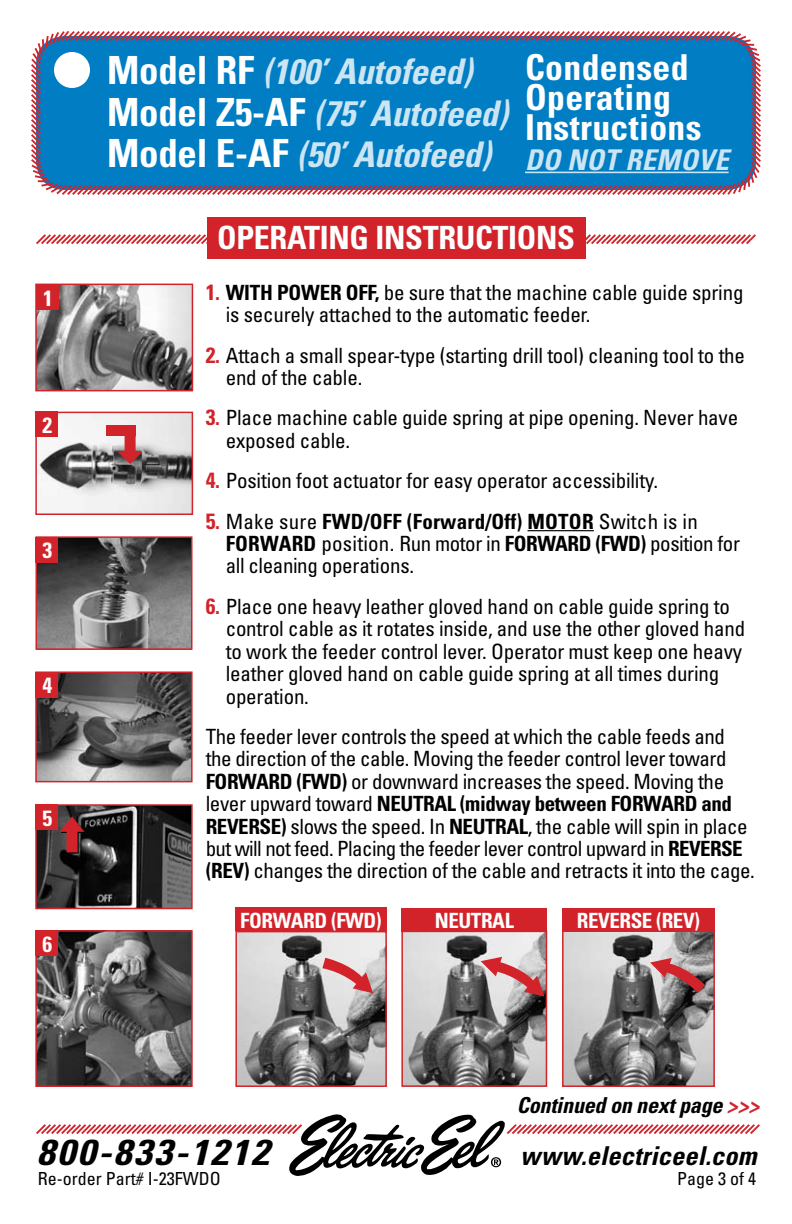
<style>
.page{position:relative;width:792px;height:1224px;background:#fff}
.page>*{position:absolute;margin:0;border:0;box-sizing:border-box;transform-origin:0 0}
.t1{font:italic 700 condensed 36px "Univers";letter-spacing:.06em;color:#000;scale:1.12 1}
.t2{font:700 condensed 35.8px/30px "Univers";letter-spacing:.01em;color:#fff}
.t3{font:italic 700 condensed 35.4px/41.6px "Univers";letter-spacing:-.005em;color:#cce5f3}
.t4{font:700 condensed 32px "Univers";letter-spacing:-.01em;color:#fff}
.t5{font:italic 700 condensed 28.6px "Univers";letter-spacing:.01em;color:#cce5f3}
.t6{font:italic 700 condensed 26px "Univers";letter-spacing:.01em;color:#000}
.t7{font:italic 700 condensed 22px "Univers";letter-spacing:-.01em;color:#000}
.t8{font:700 condensed 22px "Univers";color:#fff}
.t9{font:condensed 21px/22.4px "Univers";letter-spacing:-.01em;color:#000}
.t10{font:700 condensed 21px "Univers";letter-spacing:-.02em;color:#fff}
.t11{font:condensed 18px "Univers";color:#000}
.s1{font-style:normal;font-size:38.8px;color:#fff}
.s2{font-weight:700;font-size:22px;color:#d2232a}
.s3{font-weight:700}
.s4{color:#d2232a}
</style>
<div class="page">
<svg style="left:36px;top:234px;width:720px;height:11px"></svg>
<svg style="left:31px;top:31px;width:730px;height:164px;background:#197dbb"></svg>
<hr style="left:525px;top:172px;width:204px;height:1px;background:#cce5f3">
<svg style="left:36px;top:1115px;width:724px;height:61px"></svg>
<hr style="left:528px;top:530px;width:66px;height:1px;background:#000">
<div style="left:207px;top:217px;width:379px;height:42px;background:#d2232a"></div>
<img style="left:404px;top:934px;width:140px;height:150px">
<div style="left:401px;top:931px;width:146px;height:156px;border:2px solid #d2232a"></div>
<img style="left:565px;top:933px;width:147px;height:151px">
<div style="left:562px;top:930px;width:153px;height:157px;border:2px solid #d2232a"></div>
<img style="left:238px;top:934px;width:146px;height:150px">
<div style="left:235px;top:931px;width:152px;height:156px;border:2px solid #d2232a"></div>
<img style="left:38px;top:287px;width:152px;height:101px">
<div style="left:35px;top:284px;width:158px;height:107px;border:2px solid #d2232a"></div>
<div style="left:36px;top:284px;width:22px;height:26px;background:#d2232a"></div>
<img style="left:39px;top:539px;width:150px;height:108px">
<div style="left:36px;top:536px;width:156px;height:114px;border:2px solid #d2232a"></div>
<div style="left:35px;top:537px;width:23px;height:25px;background:#d2232a"></div>
<img style="left:38px;top:674px;width:152px;height:105px">
<div style="left:35px;top:671px;width:158px;height:111px;border:2px solid #d2232a"></div>
<div style="left:35px;top:672px;width:23px;height:26px;background:#d2232a"></div>
<img style="left:38px;top:933px;width:152px;height:151px">
<div style="left:35px;top:930px;width:158px;height:157px;border:2px solid #d2232a"></div>
<div style="left:35px;top:930px;width:23px;height:26px;background:#d2232a"></div>
<div style="left:236px;top:908px;width:151px;height:23px;background:#d2232a"></div>
<div style="left:401px;top:908px;width:146px;height:23px;background:#d2232a"></div>
<div style="left:562px;top:908px;width:153px;height:24px;background:#d2232a"></div>
<svg style="left:322px;top:958px;width:51px;height:35px;background:#da9fa2"></svg>
<svg style="left:650px;top:958px;width:55px;height:35px;background:#ad7678"></svg>
<svg style="left:481px;top:957px;width:63px;height:40px;background:#c79396"></svg>
<img style="left:38px;top:415px;width:152px;height:97px">
<div style="left:35px;top:412px;width:158px;height:103px;border:2px solid #d2232a"></div>
<div style="left:35px;top:412px;width:23px;height:25px;background:#d2232a"></div>
<svg style="left:118px;top:435px;width:25px;height:29px"></svg>
<div style="left:106px;top:425px;width:30px;height:11px;background:#d2232a"></div>
<img style="left:38px;top:807px;width:152px;height:99px">
<div style="left:35px;top:804px;width:158px;height:105px;border:2px solid #d2232a"></div>
<div style="left:35px;top:805px;width:23px;height:25px;background:#d2232a"></div>
<svg style="left:60px;top:816px;width:26px;height:37px"></svg>
<div style="left:54px;top:52px;width:36px;height:36px;background:#fff;border-radius:50%"></div>
<svg style="left:61px;top:31px;width:8px;height:10px"></svg>
<p class="t3" style="left:107px;top:50px;width:402px"><span class="s1">Model RF</span> (100’ Autofeed)<br><span class="s1">Model Z5-AF</span> (75’ Autofeed)<br><span class="s1">Model E-AF</span> (50’ Autofeed)</p>
<p class="t2" style="left:525px;top:51px;width:178px">Condensed<br>Operating<br>Instructions</p>
<p class="t5" style="left:525px;top:142px;width:205px">DO NOT REMOVE</p>
<p class="t8" style="left:43px;top:284px;width:11px">1</p>
<p class="t8" style="left:43px;top:412px;width:11px">2</p>
<p class="t8" style="left:43px;top:537px;width:11px">3</p>
<p class="t8" style="left:43px;top:672px;width:11px">4</p>
<p class="t8" style="left:43px;top:805px;width:11px">5</p>
<p class="t8" style="left:43px;top:930px;width:11px">6</p>
<p class="t4" style="left:217px;top:218px;width:186px">OPERATING Instructions</p>
<p class="t9" style="left:226px;top:281px;width:519px;text-indent:-20px"><span class="s2">1.</span> <span class="s3">WITH POWER OFF,</span> be sure that the machine cable guide spring is securely attached to the automatic feeder.</p>
<p class="t9" style="left:226px;top:343px;width:521px;text-indent:-20px"><span class="s2">2.</span> Attach a small spear-type (starting drill tool) cleaning tool to the end of the cable.</p>
<p class="t9" style="left:226px;top:406px;width:514px;text-indent:-20px"><span class="s2">3.</span> Place machine cable guide spring at pipe opening. Never have exposed cable.</p>
<p class="t9" style="left:206px;top:469px;width:454px"><span class="s2">4.</span> Position foot actuator for easy operator accessibility.</p>
<p class="t9" style="left:226px;top:509px;width:516px;text-indent:-20px"><span class="s2">5.</span> Make sure <span class="s3">FWD/OFF (Forward/Off) MOTOR</span> Switch is in<br><span class="s3">FORWARD</span> position. Run motor in <span class="s3">FORWARD (FWD)</span> position for all cleaning operations.</p>
<p class="t9" style="left:226px;top:595px;width:521px;text-indent:-20px"><span class="s2">6.</span> Place one heavy leather gloved hand on cable guide spring to control cable as it rotates inside, and use the other gloved hand to work the feeder control lever. Operator must keep one heavy leather gloved hand on cable guide spring at all times during operation.</p>
<p class="t9" style="left:206px;top:725px;width:551px">The feeder lever controls the speed at which the cable feeds and the direction of the cable. Moving the feeder control lever toward <span class="s3">FORWARD (FWD)</span> or downward increases the speed. Moving the lever upward toward <span class="s3">NEUTRAL (midway between FORWARD and REVERSE)</span> slows the speed. In <span class="s3">NEUTRAL</span>, the cable will spin in place but will not feed. Placing the feeder lever control upward in <span class="s3">REVERSE (REV)</span> changes the direction of the cable and retracts it into the cage.</p>
<p class="t10" style="left:240px;top:908px;width:143px">FORWARD (FWD)</p>
<p class="t10" style="left:435px;top:908px;width:81px">NEUTRAL</p>
<p class="t10" style="left:577px;top:907px;width:125px">REVERSE (REV)</p>
<p class="t7" style="left:517px;top:1092px;width:244px">Continued on next page <span class="s4">&gt;&gt;&gt;</span></p>
<p class="t1" style="left:37px;top:1130px;width:209px">800-833-1212</p>
<p class="t6" style="left:520px;top:1139px;width:238px">www.electriceel.com</p>
<p class="t11" style="left:677px;top:1167px;width:80px">Page 3 of 4</p>
<p class="t11" style="left:38px;top:1168px;width:184px">Re-order Part# I-23FWDO</p>
</div>
